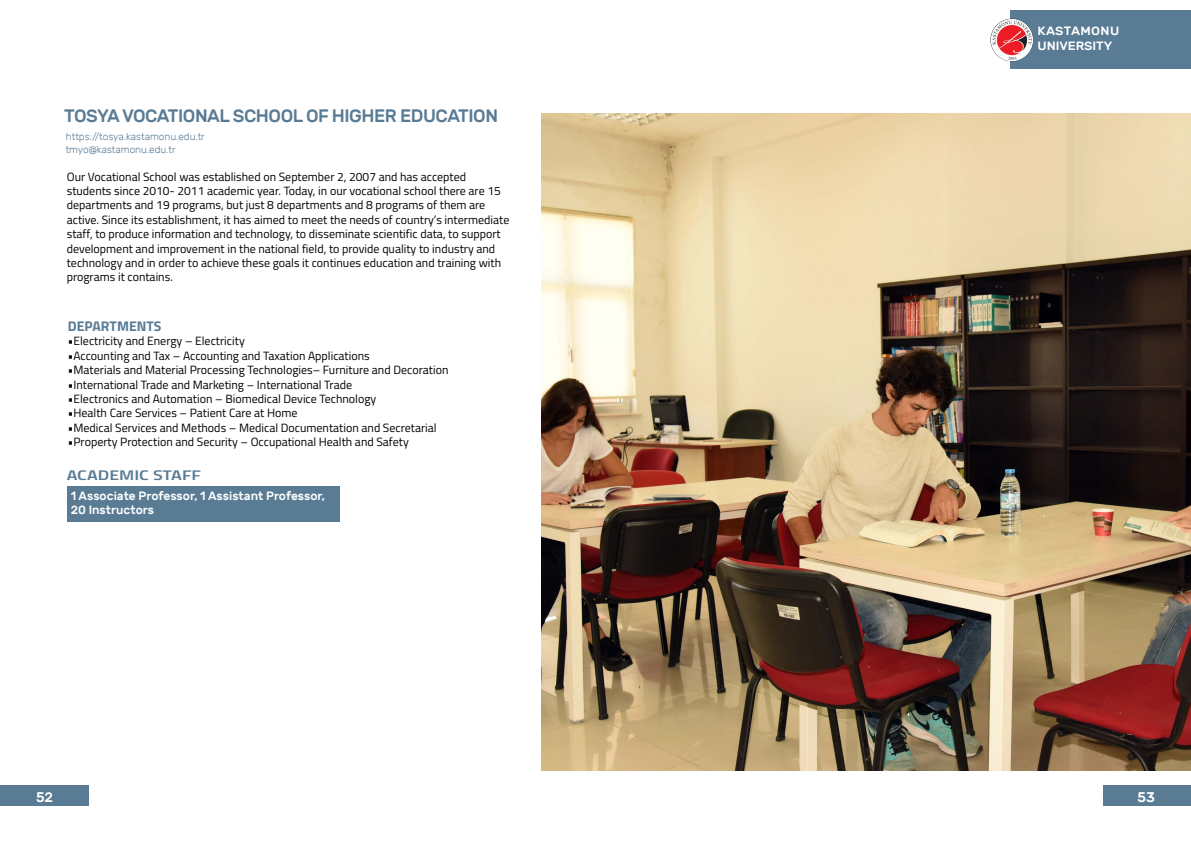
<style>
.page{position:relative;width:1191px;height:842px;background:#fff}
.page>*{position:absolute;margin:0;border:0;box-sizing:border-box;transform-origin:0 0}
.t1{font:500 18px "Rubik";letter-spacing:-.025em;color:#597b94}
.t2{font:14px "Titillium Semibold Upright";color:#597b94;scale:1.39 1}
.t3{font:700 14px "Titillium";color:#597b94}
.t4{font:500 14px "Rubik";color:#fff}
.t5{font:12px/14.4px "Titillium";color:#000}
.t6{font:500 12px/14.4px "Rubik";color:#fff}
.t7{font:500 12px/14.4px "Rubik";color:#fff;scale:1.07 1}
.t8{font:300 10px "Rubik";color:#597b94}
</style>
<div class="page">
<div style="left:0;top:785px;width:88px;height:20px;background:#597b94"></div>
<div style="left:1103px;top:785px;width:88px;height:20px;background:#597b94"></div>
<div style="left:1010px;top:11px;width:181px;height:58px;background:#597b94"></div>
<img style="left:990px;top:19px;width:43px;height:42px;border-radius:21px">
<div style="left:67px;top:487px;width:272px;height:35px;background:#597b94"></div>
<img style="left:541px;top:113px;width:650px;height:657px">
<h1 class="t1" style="left:64px;top:105px;width:435px">TOSYA VOCATIONAL SCHOOL OF HIGHER EDUCATION</h1>
<p class="t8" style="left:66px;top:144px;width:111px">tmyo@kastamonu.edu.tr</p>
<p class="t8" style="left:66px;top:131px;width:140px">https://tosya.kastamonu.edu.tr</p>
<p class="t5" style="left:67px;top:169px;width:444px">Our Vocational School was established on September 2, 2007 and has accepted students since 2010- 2011 academic year. Today, in our vocational school there are 15 departments and 19 programs, but just 8 departments and 8 programs of them are active. Since its establishment, it has aimed to meet the needs of country’s intermediate staff, to produce information and technology, to disseminate scientific data, to support development and improvement in the national field, to provide quality to industry and technology and in order to achieve these goals it continues education and training with programs it contains.</p>
<p class="t3" style="left:68px;top:315px;width:95px">DEPARTMENTS</p>
<p class="t5" style="left:68px;top:333px;width:178px">•Electricity and Energy – Electricity</p>
<p class="t5" style="left:68px;top:348px;width:303px">•Accounting and Tax – Accounting and Taxation Applications</p>
<p class="t5" style="left:68px;top:362px;width:382px">•Materials and Material Processing Technologies– Furniture and Decoration</p>
<p class="t5" style="left:68px;top:377px;width:286px">•International Trade and Marketing – International Trade</p>
<p class="t5" style="left:68px;top:391px;width:310px">•Electronics and Automation – Biomedical Device Technology</p>
<p class="t5" style="left:68px;top:405px;width:231px">•Health Care Services – Patient Care at Home</p>
<p class="t5" style="left:68px;top:420px;width:370px">•Medical Services and Methods – Medical Documentation and Secretarial</p>
<p class="t5" style="left:68px;top:434px;width:342px">•Property Protection and Security – Occupational Health and Safety</p>
<p class="t2" style="left:67px;top:465px;width:98px">ACADEMIC STAFF</p>
<p class="t6" style="left:71px;top:488px;width:256px">1 Associate Professor, 1 Assistant Professor,<br>20 Instructors</p>
<p class="t7" style="left:1037px;top:24px;width:78px">KASTAMONU<br>UNIVERSITY</p>
<p class="t4" style="left:36px;top:789px;width:19px">52</p>
<p class="t4" style="left:1137px;top:789px;width:19px">53</p>
</div>
